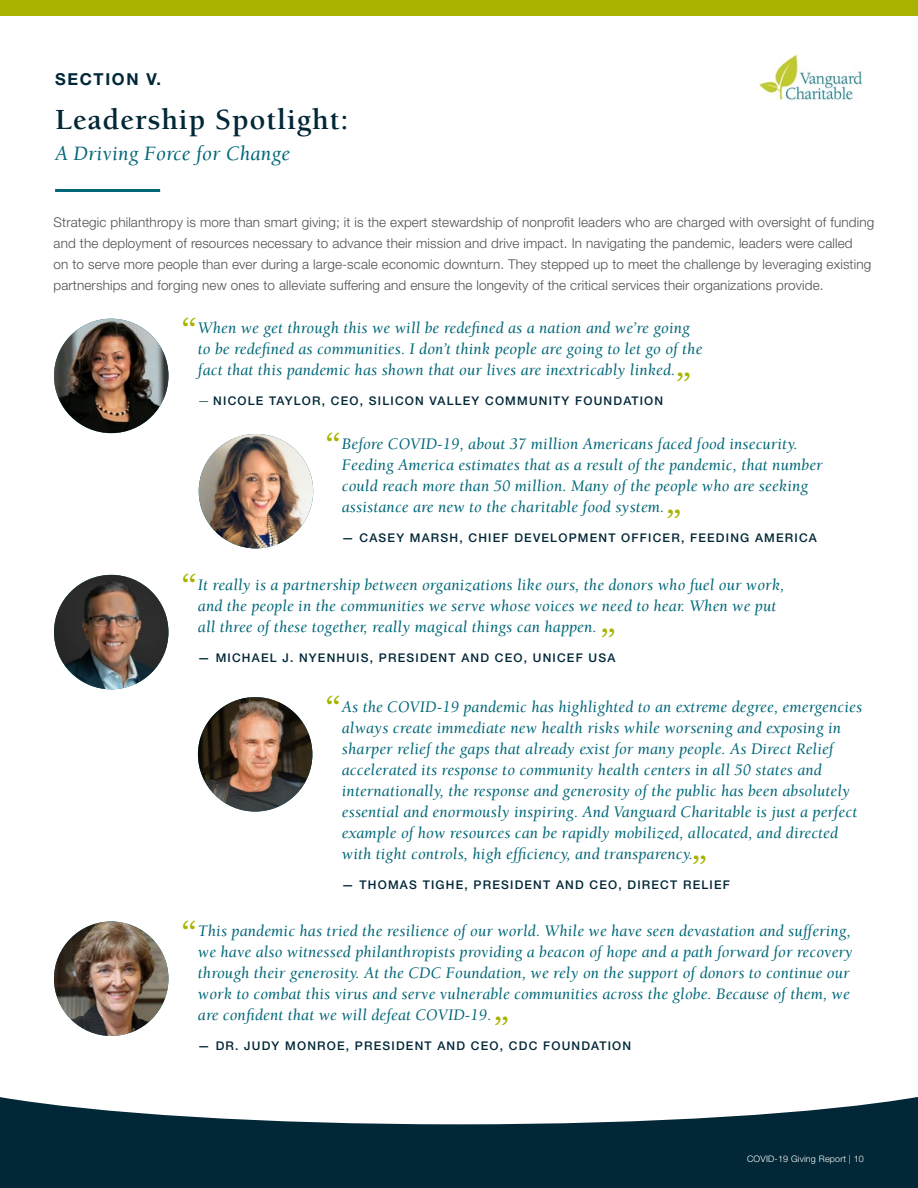
<style>
.page{position:relative;width:918px;height:1188px;background:#fff}
.page>*{position:absolute;margin:0;border:0;box-sizing:border-box;transform-origin:0 0}
.t1{font:italic 700 36px "Berkeley Std";color:#a8b300}
.t2{font:700 30px "Berkeley Std";letter-spacing:.03em;color:#022737}
.t3{font:italic 21px "Berkeley Std";letter-spacing:.01em;color:#016778}
.t4{font:italic 16.5px/21px "Berkeley Std";letter-spacing:.01em;color:#016778}
.t5{font:700 16.5px "Helvetica Neue LT Std";letter-spacing:.1em;color:#022737}
.t6{font:300 13.5px/21px "Helvetica Neue LT Std";letter-spacing:.01em;color:#505050}
.t7{font:500 12px "Helvetica Neue LT Std";letter-spacing:.1em;color:#022737}
.t8{font:300 9px "Helvetica Neue LT Std";letter-spacing:.02em;color:#fff}
.s1{font-weight:300}
</style>
<div class="page">
<img style="left:759px;top:54px;width:104px;height:47px">
<div style="left:0;top:0;width:918px;height:15px;background:#a8b300"></div>
<hr style="left:55px;top:189px;width:105px;height:3px;background:#016778">
<img style="left:54px;top:319px;width:114px;height:114px">
<img style="left:199px;top:434px;width:114px;height:114px;border-radius:57px">
<img style="left:54px;top:575px;width:114px;height:114px;border-radius:57px">
<img style="left:54px;top:921px;width:114px;height:115px;border-radius:57px">
<img style="left:198px;top:697px;width:114px;height:115px">
<svg style="left:0;top:1097px;width:918px;height:91px;fill:#022737"></svg>
<p class="t5" style="left:55px;top:69px;width:107px">SECTION V.</p>
<h2 class="t2" style="left:55px;top:103px;width:295px">Leadership Spotlight:</h2>
<p class="t3" style="left:55px;top:142px;width:236px">A Driving Force for Change</p>
<p class="t6" style="left:54px;top:212px;width:822px">Strategic philanthropy is more than smart giving; it is the expert stewardship of nonprofit leaders who are charged with oversight of funding and the deployment of resources necessary to advance their mission and drive impact. In navigating the pandemic, leaders were called<br>on to serve more people than ever during a large-scale economic downturn. They stepped up to meet the challenge by leveraging existing partnerships and forging new ones to alleviate suffering and ensure the longevity of the critical services their organizations provide.</p>
<h1 class="t1" style="left:181px;top:311px;width:17px">“</h1>
<p class="t4" style="left:198px;top:318px;width:506px">When we get through this we will be redefined as a nation and we’re going to be redefined as communities. I don’t think people are going to let go of the fact that this pandemic has shown that our lives are inextricably linked.</p>
<p class="t7" style="left:198px;top:394px;width:467px"><span class="s1">—</span> NICOLE TAYLOR, CEO, SILICON VALLEY COMMUNITY FOUNDATION</p>
<p class="t4" style="left:342px;top:433px;width:482px">Before COVID-19, about 37 million Americans faced food insecurity.<br>Feeding America estimates that as a result of the pandemic, that number could reach more than 50 million. Many of the people who are seeking assistance are new to the charitable food system.</p>
<p class="t7" style="left:342px;top:530px;width:477px">— CASEY MARSH, CHIEF DEVELOPMENT OFFICER, FEEDING AMERICA</p>
<h1 class="t1" style="left:674px;top:366px;width:17px">”</h1>
<h1 class="t1" style="left:324px;top:426px;width:17px">“</h1>
<h1 class="t1" style="left:665px;top:502px;width:17px">”</h1>
<h1 class="t1" style="left:181px;top:567px;width:17px">“</h1>
<p class="t4" style="left:198px;top:574px;width:588px">It really is a partnership between organizations like ours, the donors who fuel our work, and the people in the communities we serve whose voices we need to hear. When we put all three of these together, really magical things can happen.</p>
<p class="t7" style="left:198px;top:650px;width:419px">— MICHAEL J. NYENHUIS, PRESIDENT AND CEO, UNICEF USA</p>
<h1 class="t1" style="left:599px;top:621px;width:17px">”</h1>
<h1 class="t1" style="left:324px;top:689px;width:17px">“</h1>
<p class="t4" style="left:342px;top:696px;width:522px">As the COVID-19 pandemic has highlighted to an extreme degree, emergencies always create immediate new health risks while worsening and exposing in sharper relief the gaps that already exist for many people. As Direct Relief accelerated its response to community health centers in all 50 states and internationally, the response and generosity of the public has been absolutely essential and enormously inspiring. And Vanguard Charitable is just a perfect example of how resources can be rapidly mobilized, allocated, and directed with tight controls, high efficiency, and transparency.</p>
<p class="t7" style="left:342px;top:877px;width:390px">— THOMAS TIGHE, PRESIDENT AND CEO, DIRECT RELIEF</p>
<h1 class="t1" style="left:690px;top:848px;width:17px">”</h1>
<h1 class="t1" style="left:181px;top:913px;width:17px">“</h1>
<p class="t4" style="left:198px;top:921px;width:656px">This pandemic has tried the resilience of our world. While we have seen devastation and suffering, we have also witnessed philanthropists providing a beacon of hope and a path forward for recovery through their generosity. At the CDC Foundation, we rely on the support of donors to continue our work to combat this virus and serve vulnerable communities across the globe. Because of them, we are confident that we will defeat COVID-19.</p>
<p class="t7" style="left:198px;top:1039px;width:435px">— DR. JUDY MONROE, PRESIDENT AND CEO, CDC FOUNDATION</p>
<h1 class="t1" style="left:492px;top:1009px;width:17px">”</h1>
<p class="t8" style="left:747px;top:1153px;width:118px">COVID-19 Giving Report | 10</p>
</div>
